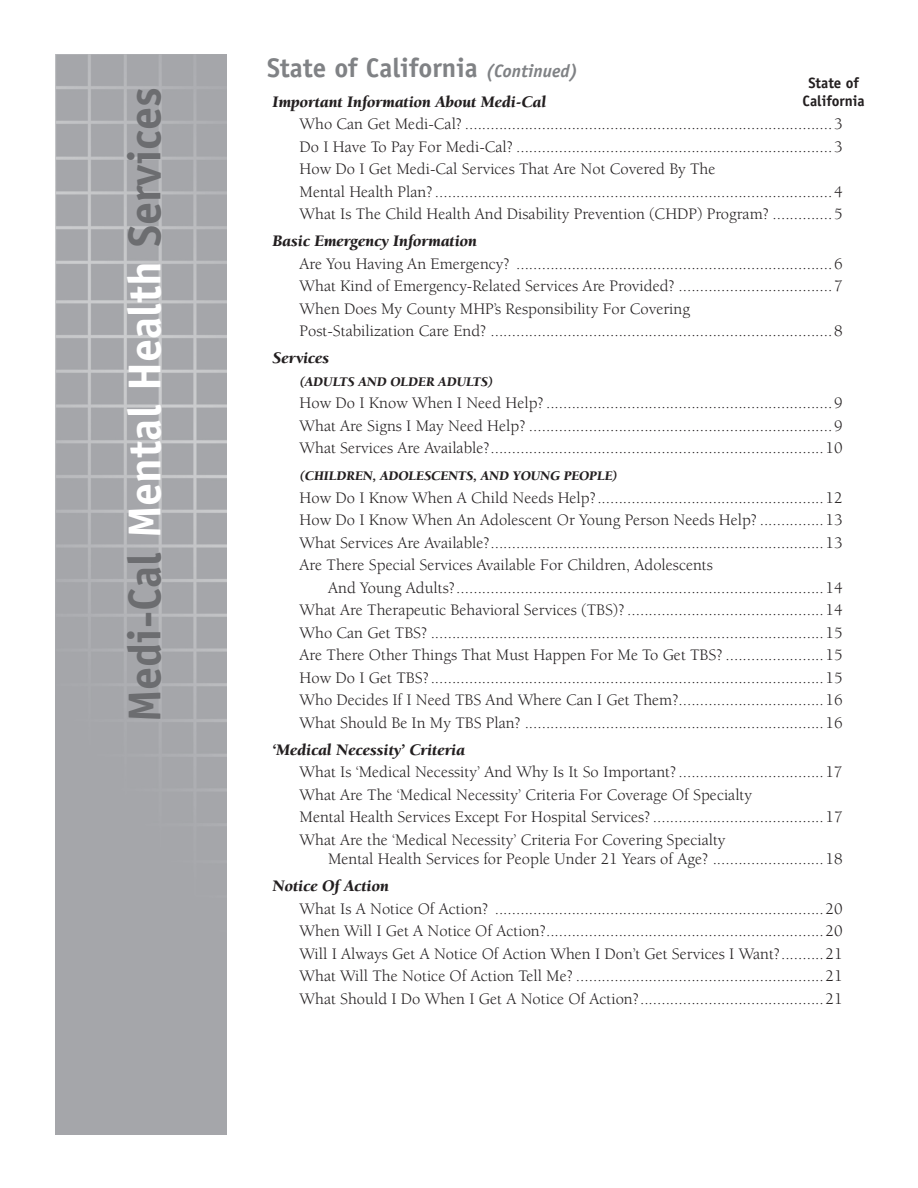
<style>
.page{position:relative;width:918px;height:1188px;background:#fff}
.page>*{position:absolute;margin:0;border:0;box-sizing:border-box;transform-origin:0 0}
.t1{font:700 46.2px "Officina Sans";color:#6c6d70}
.t2{font:700 27px "Officina Sans";color:#808285}
.t3{font:16.5px/22.5px "Berkeley";color:#231f20;text-align:justify}
.t4{font:italic 900 16.5px "Berkeley";color:#231f20}
.t5{font:700 15px/18px "Officina Sans";color:#231f20;text-align:center}
.t6{font:italic 900 13.5px "Berkeley";color:#231f20}
.s1{font-style:italic;font-size:18px}
.s2{color:#fff}
</style>
<div class="page">
<img style="left:56px;top:55px;width:171px;height:1080px">
<h2 class="t2" style="left:267px;top:51px;width:313px">State of California <span class="s1">(Continued)</span></h2>
<h1 class="t1" style="left:116px;top:722px;width:636px;rotate:-90deg">Medi-Cal <span class="s2">Mental Health</span> Services</h1>
<p class="t5" style="left:803px;top:74px;width:64px">State of<br>California</p>
<p class="t4" style="left:273px;top:93px;width:275px">Important Information About Medi-Cal</p>
<p class="t3" style="left:300px;top:113px;width:545px;text-align:left">Who Can Get Medi-Cal? ......................................................................................3<br>Do I Have To Pay For Medi-Cal? ..........................................................................3<br>How Do I Get Medi-Cal Services That Are Not Covered By The<br>Mental Health Plan? .............................................................................................4<br>What Is The Child Health And Disability Prevention (CHDP) Program? ..............5</p>
<p class="t4" style="left:273px;top:232px;width:206px">Basic Emergency Information</p>
<p class="t3" style="left:300px;top:253px;width:545px;text-align:left">Are You Having An Emergency? ..........................................................................6<br>What Kind of Emergency-Related Services Are Provided? ....................................7<br>When Does My County MHP’s Responsibility For Covering<br>Post-Stabilization Care End? ................................................................................8</p>
<p class="t4" style="left:273px;top:349px;width:58px">Services</p>
<p class="t6" style="left:300px;top:374px;width:195px">(ADULTS AND OLDER ADULTS)</p>
<p class="t3" style="left:300px;top:392px;width:545px">How Do I Know When I Need Help? ...................................................................9<br>What Are Signs I May Need Help? .......................................................................9<br>What Services Are Available? ..............................................................................10</p>
<p class="t6" style="left:300px;top:469px;width:320px">(CHILDREN, ADOLESCENTS, AND YOUNG PEOPLE)</p>
<p class="t3" style="left:300px;top:487px;width:545px">How Do I Know When A Child Needs Help? .....................................................12<br>How Do I Know When An Adolescent Or Young Person Needs Help? ...............13<br>What Services Are Available? ..............................................................................13<br>Are There Special Services Available For Children, Adolescents</p>
<p class="t3" style="left:300px;top:577px;width:545px;text-indent:28px">And Young Adults? ......................................................................................14<br>What Are Therapeutic Behavioral Services (TBS)? ..............................................14<br>Who Can Get TBS? ............................................................................................15<br>Are There Other Things That Must Happen For Me To Get TBS? .......................15<br>How Do I Get TBS? ............................................................................................15<br>Who Decides If I Need TBS And Where Can I Get Them? ..................................16<br>What Should Be In My TBS Plan? ......................................................................16</p>
<p class="t4" style="left:273px;top:741px;width:194px">‘Medical Necessity’ Criteria</p>
<p class="t3" style="left:300px;top:761px;width:545px;text-align:left">What Is ‘Medical Necessity’ And Why Is It So Important? ..................................17<br>What Are The ‘Medical Necessity’ Criteria For Coverage Of Specialty<br>Mental Health Services Except For Hospital Services? ........................................17<br>What Are the ‘Medical Necessity’ Criteria For Covering Specialty</p>
<p class="t3" style="left:328px;top:848px;width:516px">Mental Health Services for People Under 21 Years of Age? ..........................18</p>
<p class="t4" style="left:273px;top:877px;width:118px">Notice Of Action</p>
<p class="t3" style="left:300px;top:898px;width:545px">What Is A Notice Of Action? .............................................................................20<br>When Will I Get A Notice Of Action? .................................................................20<br>Will I Always Get A Notice Of Action When I Don’t Get Services I Want? ..........21<br>What Will The Notice Of Action Tell Me? ..........................................................21<br>What Should I Do When I Get A Notice Of Action? ...........................................21</p>
</div>
